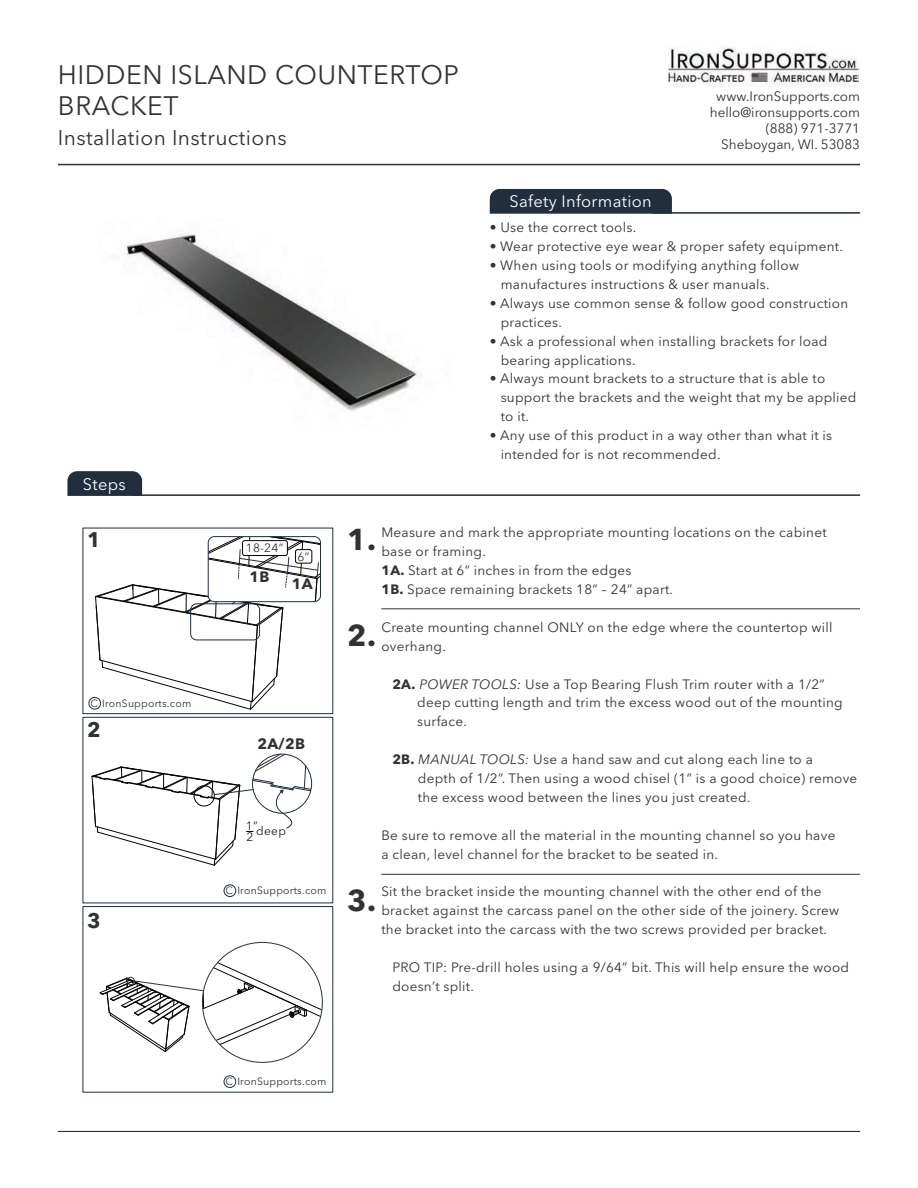
<style>
.page{position:relative;width:918px;height:1188px;background:#fff}
.page>*{position:absolute;margin:0;border:0;box-sizing:border-box;transform-origin:0 0}
.t1{font:700 30px "Avenir Next LT Pro";color:#313232}
.t2{font:26.55px/31.8px "Avenir Next LT Pro";letter-spacing:.02em;color:#313232}
.t3{font:21px "Avenir Next LT Pro";letter-spacing:.02em;color:#313232}
.t4{font:700 21px "Avenir Next LT Pro";color:#313232}
.t5{font:16.5px "Avenir Next LT Pro";letter-spacing:.02em;color:#fff}
.t6{font:700 15px "Avenir Next LT Pro";letter-spacing:.02em;color:#313232}
.t7{font:13.5px/18.9px "Avenir Next LT Pro";letter-spacing:.02em;color:#313232}
.t8{font:13.5px/16.2px "Avenir Next LT Pro";color:#313232;text-align:right}
.t9{font:12px "Avenir Next LT Pro";color:#313232}
.t10{font:12px/11.4px "Avenir Next LT Pro";color:#231f20}
.t11{font:10.5px "Avenir Next LT Pro";letter-spacing:.02em;color:#313232}
.s1{font-weight:700}
.s2{font-style:italic}
</style>
<div class="page">
<img style="left:668px;top:46px;width:190px;height:41px">
<hr style="left:58px;top:1131px;width:802px;height:1px;background:#231f20">
<div style="left:490px;top:189px;width:182px;height:25px;background:#202e3e"></div>
<hr style="left:58px;top:164px;width:802px;height:1px;background:#313232">
<hr style="left:652px;top:212px;width:208px;height:2px;background:#202e3e">
<svg style="left:67px;top:471px;width:75px;height:25px;background:#283545"></svg>
<hr style="left:133px;top:494px;width:727px;height:2px;background:#202e3e">
<hr style="left:381px;top:609px;width:479px;height:1px;background:#313232">
<hr style="left:381px;top:874px;width:479px;height:1px;background:#313232">
<img style="left:126px;top:233px;width:295px;height:178px">
<svg style="left:100px;top:955px;width:222px;height:107px"></svg>
<svg style="left:95px;top:537px;width:226px;height:173px"></svg>
<svg style="left:92px;top:754px;width:220px;height:112px"></svg>
<div style="left:89px;top:697px;width:12px;height:12px;border:1px solid #202e3e;border-radius:50%"></div>
<div style="left:224px;top:885px;width:12px;height:12px;border:1px solid #202e3e;border-radius:50%"></div>
<div style="left:224px;top:1076px;width:12px;height:12px;border:1px solid #202e3e;border-radius:50%"></div>
<h2 class="t2" style="left:58px;top:58px;width:403px">HIDDEN ISLAND COUNTERTOP<br>BRACKET</h2>
<h3 class="t3" style="left:58px;top:125px;width:230px">Installation Instructions</h3>
<p class="t5" style="left:83px;top:474px;width:44px">Steps</p>
<p class="t5" style="left:509px;top:192px;width:144px">Safety Information</p>
<p class="t8" style="left:710px;top:88px;width:152px">www.IronSupports.com hello@ironsupports.com (888) 971-3771<br>Sheboygan, WI. 53083</p>
<p class="t7" style="left:490px;top:218px;width:148px">• Use the correct tools.</p>
<p class="t7" style="left:490px;top:237px;width:355px">• Wear protective eye wear &amp; proper safety equipment.</p>
<p class="t7" style="left:501px;top:256px;width:300px;text-indent:-11px">• When using tools or modifying anything follow manufactures instructions &amp; user manuals.</p>
<p class="t7" style="left:501px;top:294px;width:349px;text-indent:-11px">• Always use common sense &amp; follow good construction practices.</p>
<p class="t7" style="left:501px;top:331px;width:328px;text-indent:-11px">• Ask a professional when installing brackets for load bearing applications.</p>
<p class="t7" style="left:501px;top:369px;width:357px;text-indent:-11px">• Always mount brackets to a structure that is able to support the brackets and the weight that my be applied to it.</p>
<p class="t7" style="left:501px;top:426px;width:333px;text-indent:-11px">• Any use of this product in a way other than what it is intended for is not recommended.</p>
<h3 class="t4" style="left:87px;top:527px;width:15px">1</h3>
<p class="t11" style="left:90px;top:697px;width:102px">C IronSupports.com</p>
<h3 class="t4" style="left:87px;top:716px;width:15px">2</h3>
<h3 class="t4" style="left:87px;top:908px;width:15px">3</h3>
<p class="t9" style="left:246px;top:540px;width:39px">18-24”</p>
<p class="t6" style="left:250px;top:568px;width:21px">1B</p>
<p class="t9" style="left:298px;top:549px;width:13px">6”</p>
<p class="t6" style="left:292px;top:575px;width:22px">1A</p>
<p class="t6" style="left:257px;top:735px;width:49px">2A/2B</p>
<p class="t10" style="left:246px;top:820px;width:13px">1”<br>2</p>
<p class="t10" style="left:256px;top:825px;width:31px">deep</p>
<p class="t11" style="left:226px;top:884px;width:102px">C IronSupports.com</p>
<p class="t7" style="left:381px;top:523px;width:447px">Measure and mark the appropriate mounting locations on the cabinet base or framing.<br><span class="s1">1A.</span> Start at 6” inches in from the edges<br><span class="s1">1B.</span> Space remaining brackets 18” – 24” apart.</p>
<p class="t7" style="left:381px;top:618px;width:453px">Create mounting channel ONLY on the edge where the countertop will overhang.</p>
<p class="t7" style="left:417px;top:674px;width:427px;text-indent:-25px"><span class="s1">2A.</span> <span class="s2">POWER TOOLS:</span> Use a Top Bearing Flush Trim router with a 1/2” deep cutting length and trim the excess wood out of the mounting surface.</p>
<p class="t7" style="left:418px;top:750px;width:441px;text-indent:-26px"><span class="s1">2B.</span> <span class="s2">MANUAL TOOLS:</span> Use a hand saw and cut along each line to a<br>depth of 1/2”. Then using a wood chisel (1” is a good choice) remove the excess wood between the lines you just created.</p>
<p class="t7" style="left:381px;top:826px;width:455px">Be sure to remove all the material in the mounting channel so you have a clean, level channel for the bracket to be seated in.</p>
<p class="t7" style="left:381px;top:882px;width:459px">Sit the bracket inside the mounting channel with the other end of the bracket against the carcass panel on the other side of the joinery. Screw the bracket into the carcass with the two screws provided per bracket.</p>
<p class="t7" style="left:392px;top:958px;width:458px">PRO TIP: Pre-drill holes using a 9/64” bit. This will help ensure the wood doesn’t split.</p>
<h1 class="t1" style="left:347px;top:521px;width:30px">1.</h1>
<h1 class="t1" style="left:347px;top:617px;width:30px">2.</h1>
<h1 class="t1" style="left:347px;top:882px;width:30px">3.</h1>
<p class="t11" style="left:226px;top:1075px;width:102px">C IronSupports.com</p>
</div>
